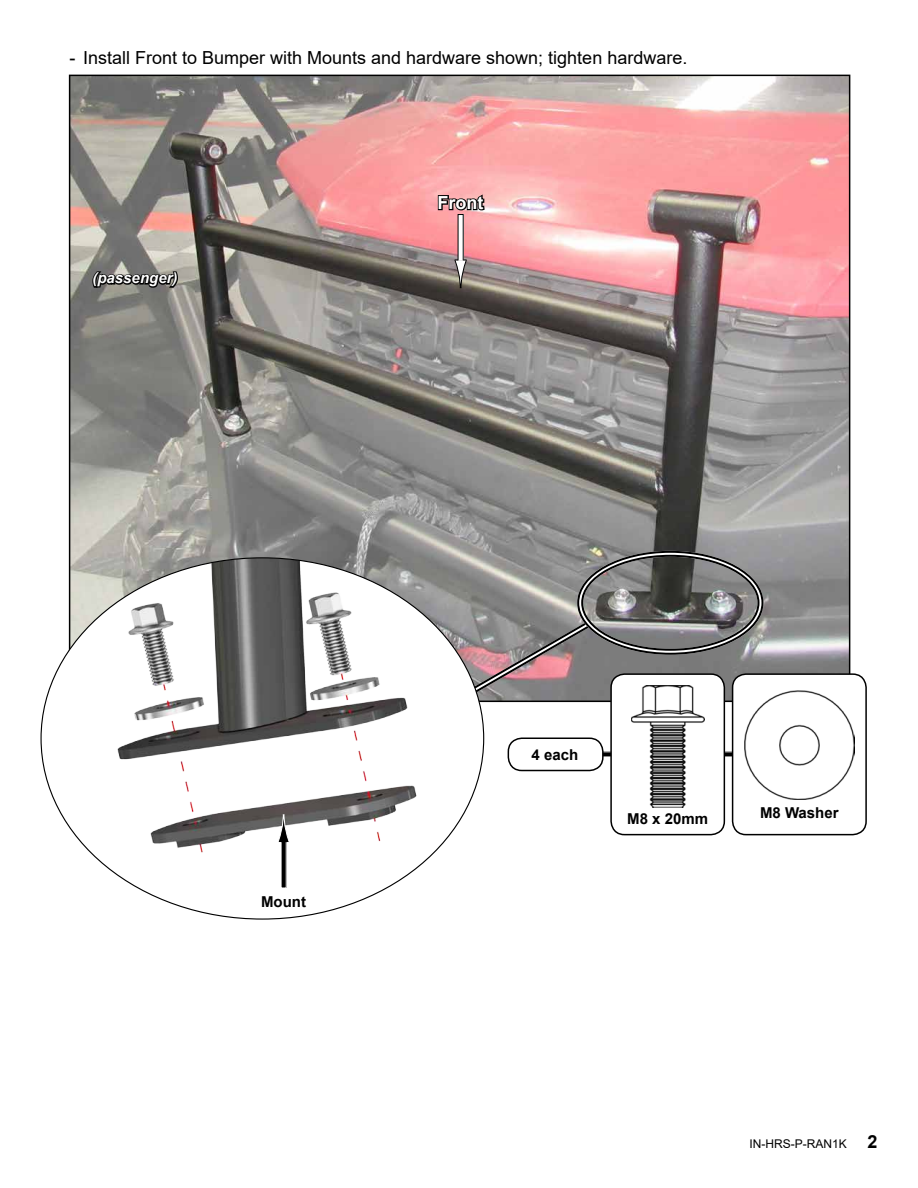
<style>
.page{position:relative;width:918px;height:1188px;background:#fff}
.page>*{position:absolute;margin:0;border:0;box-sizing:border-box;transform-origin:0 0}
.t1{font:18px "Arial";color:#000}
.t2{font:700 18px "Arial";color:#fff}
.t3{font:700 15px "Arial";color:#000}
.t4{font:italic 700 15px "Arial";color:#fff}
.t5{font:12px "Arial";color:#000}
.s1{font-weight:700;font-size:18px}
</style>
<div class="page">
<img style="left:72px;top:78px;width:775px;height:621px">
<div style="left:458px;top:215px;width:5px;height:45px;background:#fff"></div>
<svg style="left:454px;top:259px;width:13px;height:29px"></svg>
<svg style="left:437px;top:193px;width:49px;height:19px"></svg>
<div style="left:560px;top:752px;width:222px;height:5px;background:#000"></div>
<div style="left:508px;top:738px;width:95px;height:33px;background:#fff;border-radius:14px"></div>
<div style="left:508px;top:738px;width:96px;height:33px;border:2px solid #000;border-radius:14px"></div>
<svg style="left:91px;top:259px;width:89px;height:31px;background:#61605c"></svg>
<div style="left:611px;top:674px;width:113px;height:161px;background:#fff;border-radius:14px"></div>
<div style="left:610px;top:673px;width:115px;height:162px;border:2px solid #000;border-radius:14px"></div>
<img style="left:631px;top:685px;width:73px;height:123px">
<div style="left:733px;top:674px;width:133px;height:161px;background:#fff;border-radius:14px"></div>
<div style="left:732px;top:673px;width:135px;height:162px;border:2px solid #000;border-radius:14px"></div>
<img style="left:745px;top:690px;width:109px;height:110px">
<svg style="left:484px;top:615px;width:114px;height:145px"></svg>
<img style="left:41px;top:558px;width:443px;height:361px">
<div style="left:577px;top:551px;width:186px;height:104px;border:6px solid #fff;border-radius:50%"></div>
<div style="left:581px;top:555px;width:178px;height:96px;border:2px solid #000;border-radius:50%"></div>
<div style="left:281px;top:842px;width:5px;height:46px;background:#000"></div>
<svg style="left:277px;top:815px;width:13px;height:28px"></svg>
<p class="t1" style="left:70px;top:45px;width:619px">- Install Front to Bumper with Mounts and hardware shown; tighten hardware.</p>
<p class="t4" style="left:92px;top:268px;width:87px">(passenger)</p>
<p class="t2" style="left:438px;top:190px;width:47px">Front</p>
<p class="t3" style="left:261px;top:891px;width:46px">Mount</p>
<p class="t3" style="left:532px;top:744px;width:48px">4 each</p>
<p class="t3" style="left:627px;top:809px;width:82px">M8 x 20mm</p>
<p class="t3" style="left:760px;top:803px;width:80px">M8 Washer</p>
<p class="t5" style="left:749px;top:1135px;width:130px">IN-HRS-P-RAN1K <span class="s1">2</span></p>
</div>
